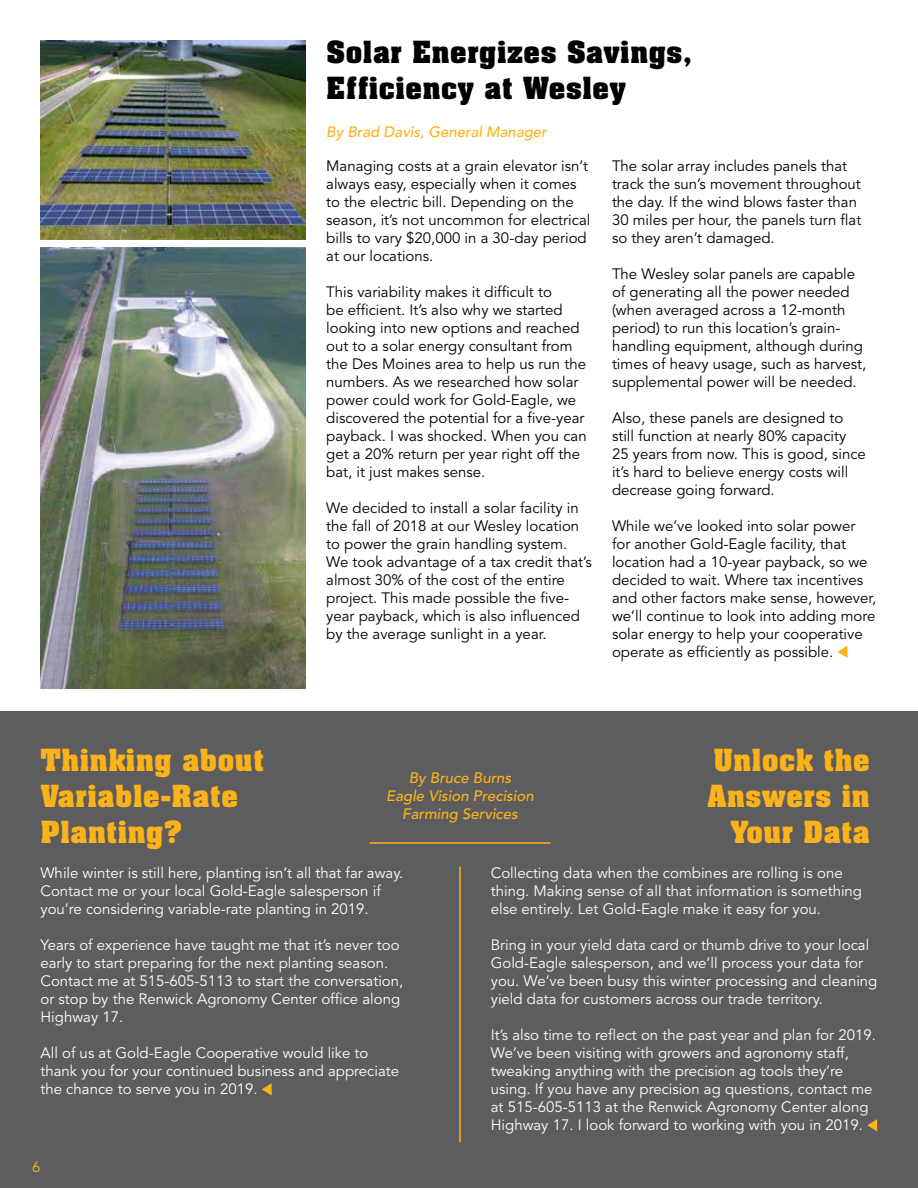
<style>
.page{position:relative;width:918px;height:1188px;background:#fff}
.page>*{position:absolute;margin:0;border:0;box-sizing:border-box;transform-origin:0 0}
.t1{font:700 30px/36px "Aachen BT";color:#fcb319;text-align:right}
.t2{font:700 30px/36px "Aachen BT";color:#000}
.t3{font:15px/18px "Avenir";color:#000}
.t4{font:15px/18px "Avenir";color:#fff}
.t5{font:italic 500 15px/18px "Avenir";color:#fcb319;text-align:center}
.t6{font:15px "Avenir";color:#fcb319}
</style>
<div class="page">
<div style="left:0;top:712px;width:918px;height:476px;background:#5d5d60"></div>
<svg style="left:838px;top:646px;width:9px;height:12px"></svg>
<img style="left:40px;top:40px;width:266px;height:200px">
<img style="left:40px;top:248px;width:266px;height:440px">
<svg style="left:867px;top:1119px;width:10px;height:13px"></svg>
<svg style="left:262px;top:1083px;width:10px;height:13px"></svg>
<hr style="left:459px;top:867px;width:2px;height:276px;background:#fcb319">
<hr style="left:370px;top:842px;width:180px;height:2px;background:#fcb319">
<h1 class="t2" style="left:326px;top:33px;width:368px">Solar Energizes Savings,<br>Efficiency at Wesley</h1>
<p class="t5" style="left:326px;top:123px;width:222px">By Brad Davis, General Manager</p>
<p class="t3" style="left:326px;top:157px;width:266px">Managing costs at a grain elevator isn’t always easy, especially when it comes to the electric bill. Depending on the season, it’s not uncommon for electrical bills to vary $20,000 in a 30-day period at our locations.</p>
<p class="t3" style="left:326px;top:283px;width:262px">This variability makes it difficult to<br>be efficient. It’s also why we started looking into new options and reached out to a solar energy consultant from the Des Moines area to help us run the numbers. As we researched how solar power could work for Gold-Eagle, we discovered the potential for a five-year payback. I was shocked. When you can get a 20% return per year right off the bat, it just makes sense.</p>
<p class="t3" style="left:326px;top:499px;width:267px">We decided to install a solar facility in the fall of 2018 at our Wesley location to power the grain handling system.<br>We took advantage of a tax credit that’s almost 30% of the cost of the entire project. This made possible the five&shy;year payback, which is also influenced by the average sunlight in a year.</p>
<p class="t3" style="left:612px;top:157px;width:251px">The solar array includes panels that track the sun’s movement throughout the day. If the wind blows faster than 30 miles per hour, the panels turn flat so they aren’t damaged.</p>
<p class="t3" style="left:612px;top:265px;width:256px">The Wesley solar panels are capable of generating all the power needed (when averaged across a 12-month period) to run this location’s grain&shy;handling equipment, although during times of heavy usage, such as harvest, supplemental power will be needed.</p>
<p class="t3" style="left:612px;top:409px;width:255px">Also, these panels are designed to still function at nearly 80% capacity 25 years from now. This is good, since it’s hard to believe energy costs will decrease going forward.</p>
<p class="t3" style="left:612px;top:517px;width:266px">While we’ve looked into solar power for another Gold-Eagle facility, that location had a 10-year payback, so we decided to wait. Where tax incentives and other factors make sense, however, we’ll continue to look into adding more solar energy to help your cooperative operate as efficiently as possible.</p>
<h1 class="t1" style="left:40px;top:741px;width:225px;text-align:left">Thinking about<br>Variable-Rate<br>Planting?</h1>
<p class="t4" style="left:40px;top:864px;width:364px">While winter is still here, planting isn’t all that far away.<br>Contact me or your local Gold-Eagle salesperson if you’re considering variable-rate planting in 2019.</p>
<p class="t4" style="left:40px;top:936px;width:364px">Years of experience have taught me that it’s never too early to start preparing for the next planting season.<br>Contact me at 515-605-5113 to start the conversation, or stop by the Renwick Agronomy Center office along Highway 17.</p>
<p class="t4" style="left:40px;top:1044px;width:360px">All of us at Gold-Eagle Cooperative would like to thank you for your continued business and appreciate the chance to serve you in 2019.</p>
<h1 class="t1" style="left:707px;top:741px;width:164px">Unlock the<br>Answers in<br>Your Data</h1>
<p class="t5" style="left:386px;top:770px;width:149px">By Bruce Burns<br>Eagle Vision Precision<br>Farming Services</p>
<p class="t4" style="left:491px;top:864px;width:373px">Collecting data when the combines are rolling is one thing. Making sense of all that information is something else entirely. Let Gold-Eagle make it easy for you.</p>
<p class="t4" style="left:491px;top:936px;width:388px">Bring in your yield data card or thumb drive to your local Gold-Eagle salesperson, and we’ll process your data for you. We’ve been busy this winter processing and cleaning yield data for customers across our trade territory.</p>
<p class="t4" style="left:491px;top:1026px;width:387px">It’s also time to reflect on the past year and plan for 2019.<br>We’ve been visiting with growers and agronomy staff, tweaking anything with the precision ag tools they’re using. If you have any precision ag questions, contact me at 515-605-5113 at the Renwick Agronomy Center along Highway 17. I look forward to working with you in 2019.</p>
<p class="t6" style="left:32px;top:1159px;width:10px">6</p>
</div>
